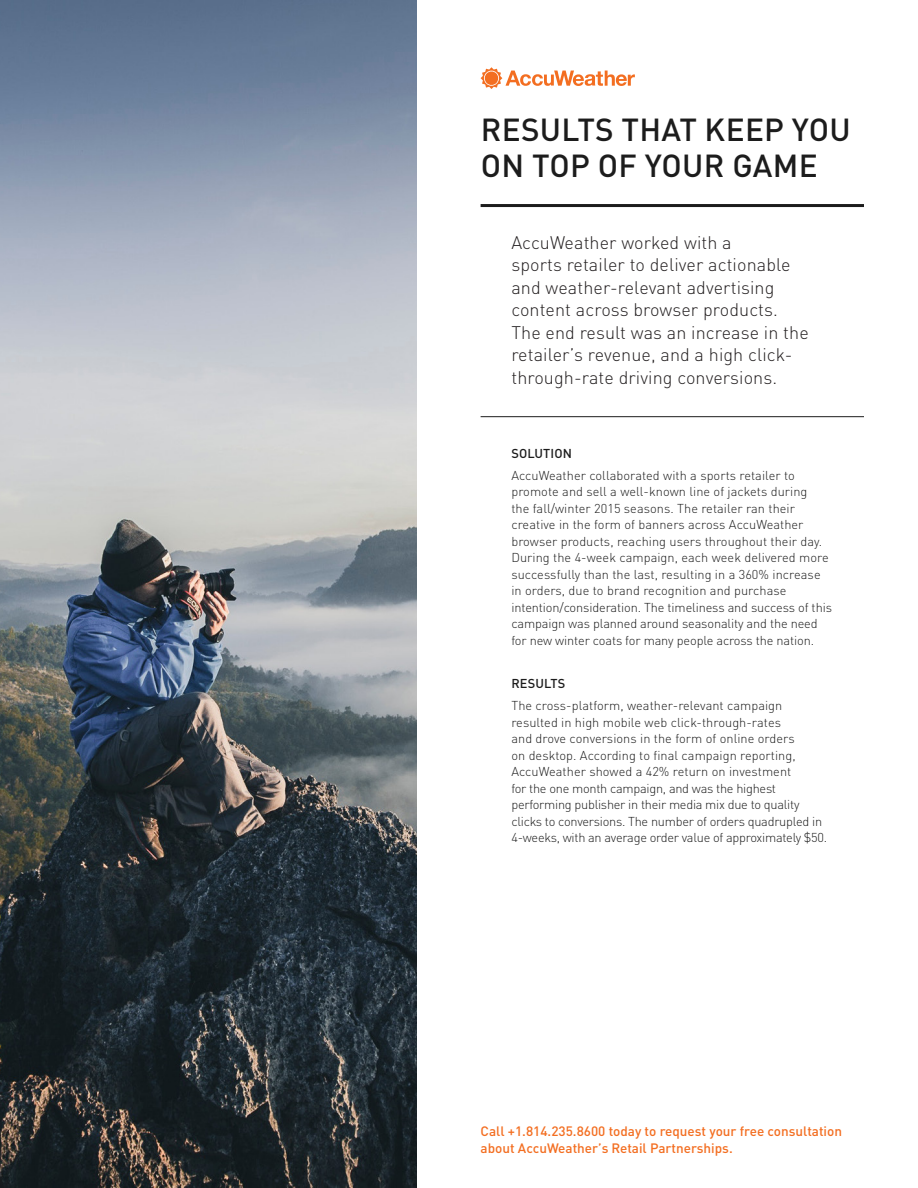
<style>
.page{position:relative;width:918px;height:1188px;background:#fff}
.page>*{position:absolute;margin:0;border:0;box-sizing:border-box;transform-origin:0 0}
.Headline{font:500 31.5px/36px "DIN Pro";letter-spacing:.01em;color:#1c1c1c}
.Call-Out_Text{font:300 18px/22.5px "DIN Pro";letter-spacing:.005em;color:#231f20}
.t1{font:500 13.5px/16.5px "DIN Pro";color:#f36e21}
.Text{font:300 12.75px/16.5px "DIN Pro";color:#1c1c1c}
.Text_Headline{font:500 12.75px "DIN Pro";letter-spacing:.01em;color:#1c1c1c}
</style>
<div class="page">
<img style="left:0;top:1px;width:416px;height:1187px">
<svg style="left:481px;top:68px;width:154px;height:21px"></svg>
<hr style="left:481px;top:416px;width:383px;height:1px;background:#1c1c1c">
<hr style="left:481px;top:204px;width:383px;height:3px;background:#1c1c1c">
<p class="Headline" style="left:481px;top:110px;width:371px">RESULTS THAT KEEP YOU<br>ON TOP OF YOUR GAME</p>
<p class="Call-Out_Text" style="left:511px;top:230px;width:299px">AccuWeather worked with a<br>sports retailer to deliver actionable and weather-relevant advertising content across browser products.<br>The end result was an increase in the retailer’s revenue, and a high click&shy;through-rate driving conversions.</p>
<p class="Text_Headline" style="left:511px;top:443px;width:62px">SOLUTION</p>
<p class="Text" style="left:511px;top:466px;width:322px">AccuWeather collaborated with a sports retailer to promote and sell a well-known line of jackets during<br>the fall/winter 2015 seasons. The retailer ran their creative in the form of banners across AccuWeather browser products, reaching users throughout their day.<br>During the 4-week campaign, each week delivered more successfully than the last, resulting in a 360% increase in orders, due to brand recognition and purchase intention/consideration. The timeliness and success of this campaign was planned around seasonality and the need for new winter coats for many people across the nation.</p>
<p class="Text_Headline" style="left:511px;top:674px;width:55px">RESULTS</p>
<p class="Text" style="left:511px;top:696px;width:317px">The cross-platform, weather-relevant campaign resulted in high mobile web click-through-rates<br>and drove conversions in the form of online orders<br>on desktop. According to final campaign reporting, AccuWeather showed a 42% return on investment<br>for the one month campaign, and was the highest performing publisher in their media mix due to quality clicks to conversions. The number of orders quadrupled in 4-weeks, with an average order value of approximately $50.</p>
<p class="t1" style="left:481px;top:1123px;width:363px">Call +1.814.235.8600 today to request your free consultation about AccuWeather’s Retail Partnerships.</p>
</div>
